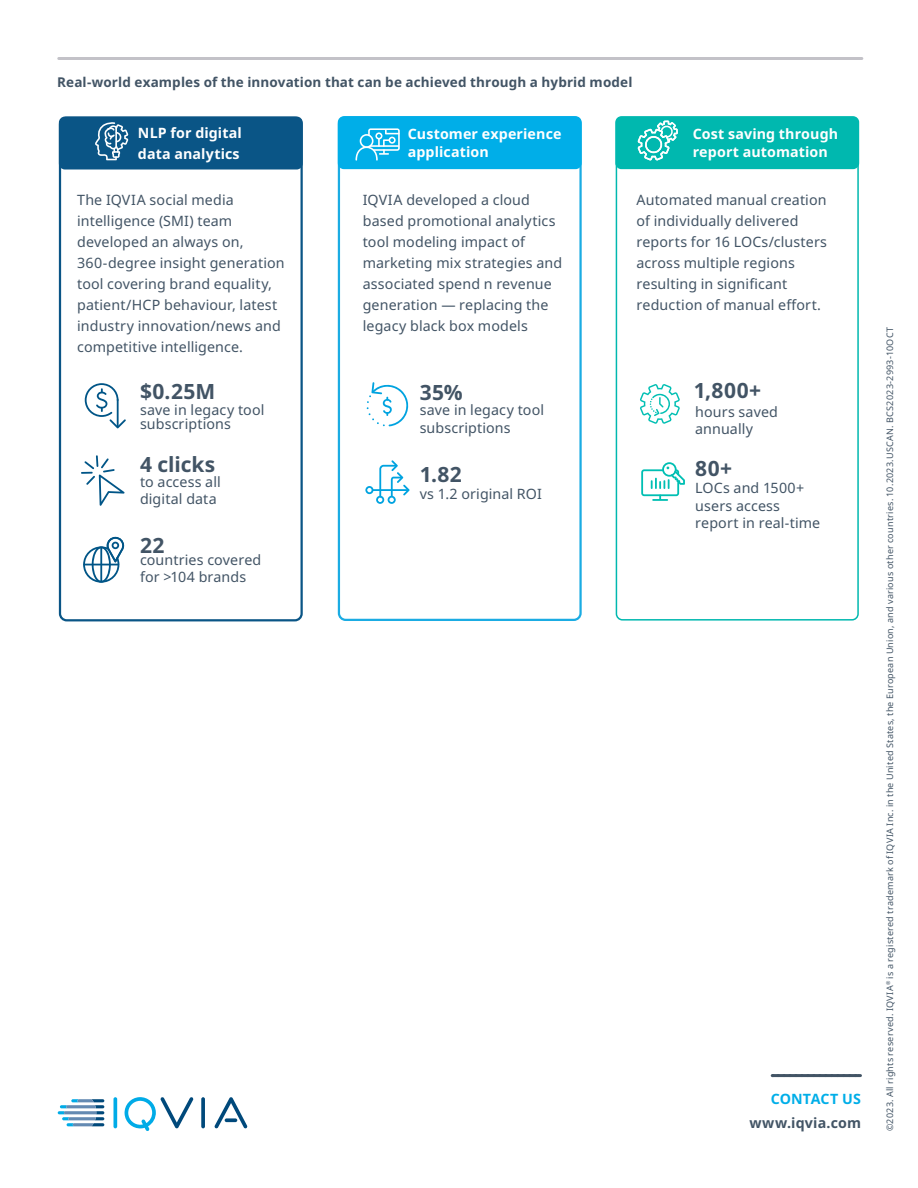
<style>
.page{position:relative;width:918px;height:1188px;background:#fff}
.page>*{position:absolute;margin:0;border:0;box-sizing:border-box;transform-origin:0 0}
.Body_copy_-_Space{font:700 21px "Noto Sans";letter-spacing:.015em;color:#425465}
.Body_copy_-_Space-2{font:14.25px/21px "Noto Sans";letter-spacing:.01em;color:#425465}
.Body_copy_-_Space-3{font:700 14.25px/18px "Noto Sans";letter-spacing:.01em;color:#fff}
.Contact_body_copy{font:700 14.25px "Noto Sans";letter-spacing:.015em;color:#425465}
.Contact_us{font:700 14.25px "Noto Sans";letter-spacing:.01em;color:#00aee8}
.Chart_headline{font:700 13.5px "Noto Sans";letter-spacing:.01em;color:#425465}
.Copyright{font:9px "Noto Sans";letter-spacing:.025em;color:#425465}
</style>
<div class="page">
<svg style="left:772px;top:1074px;width:88px;height:3px"></svg>
<hr style="left:59px;top:57px;width:803px;height:3px;background:#c3c2c8">
<div style="left:616px;top:117px;width:243px;height:504px;border:2px solid #00b8af;border-radius:6px"></div>
<div style="left:615px;top:116px;width:244px;height:53px;background:#00b8af;border-radius:6px"></div>
<div style="left:338px;top:116px;width:244px;height:505px;border:2px solid #1bace3;border-radius:7px"></div>
<div style="left:338px;top:116px;width:244px;height:53px;background:#00aee8;border-radius:6px"></div>
<div style="left:59px;top:117px;width:244px;height:504px;border:2px solid #0a5586;border-radius:7px"></div>
<div style="left:59px;top:117px;width:244px;height:53px;background:#0a5586;border-radius:6px"></div>
<svg style="left:85px;top:383px;width:41px;height:45px"></svg>
<svg style="left:81px;top:455px;width:44px;height:51px"></svg>
<svg style="left:83px;top:537px;width:41px;height:46px"></svg>
<svg style="left:367px;top:382px;width:42px;height:44px"></svg>
<svg style="left:365px;top:460px;width:45px;height:44px"></svg>
<svg style="left:641px;top:462px;width:44px;height:39px"></svg>
<svg style="left:640px;top:384px;width:40px;height:40px"></svg>
<svg style="left:95px;top:122px;width:33px;height:38px"></svg>
<svg style="left:355px;top:128px;width:45px;height:33px"></svg>
<svg style="left:638px;top:121px;width:40px;height:40px"></svg>
<svg style="left:113px;top:1097px;width:4px;height:31px"></svg>
<svg style="left:201px;top:1097px;width:4px;height:31px"></svg>
<svg style="left:124px;top:1097px;width:70px;height:34px"></svg>
<svg style="left:214px;top:1097px;width:34px;height:32px"></svg>
<svg style="left:58px;top:1099px;width:46px;height:27px"></svg>
<p class="Chart_headline" style="left:57px;top:73px;width:577px">Real-world examples of the innovation that can be achieved through a hybrid model</p>
<p class="Body_copy_-_Space-3" style="left:138px;top:123px;width:105px;line-height:21px">NLP for digital data analytics</p>
<p class="Body_copy_-_Space-3" style="left:408px;top:126px;width:155px">Customer experience application</p>
<p class="Body_copy_-_Space-3" style="left:693px;top:126px;width:147px">Cost saving through report automation</p>
<p class="Body_copy_-_Space-2" style="left:363px;top:189px;width:201px">IQVIA developed a cloud based promotional analytics tool modeling impact of marketing mix strategies and associated spend n revenue generation — replacing the legacy black box models</p>
<p class="Body_copy_-_Space-2" style="left:637px;top:189px;width:192px">Automated manual creation of individually delivered reports for 16 LOCs/clusters across multiple regions resulting in significant reduction of manual effort.</p>
<p class="Body_copy_-_Space-2" style="left:77px;top:190px;width:209px">The IQVIA social media intelligence (SMI) team developed an always on,<br>360-degree insight generation tool covering brand equality, patient/HCP behaviour, latest industry innovation/news and competitive intelligence.</p>
<p class="Body_copy_-_Space" style="left:140px;top:376px;width:77px">$0.25M</p>
<p class="Body_copy_-_Space" style="left:420px;top:377px;width:45px">35%</p>
<p class="Body_copy_-_Space" style="left:694px;top:375px;width:69px">1,800+</p>
<p class="Body_copy_-_Space-2" style="left:140px;top:403px;width:126px;line-height:14.1px">save in legacy tool subscriptions</p>
<p class="Body_copy_-_Space-2" style="left:420px;top:402px;width:126px;line-height:17.1px">save in legacy tool subscriptions</p>
<p class="Body_copy_-_Space-2" style="left:695px;top:404px;width:84px;line-height:17.1px">hours saved annually</p>
<p class="Body_copy_-_Space" style="left:140px;top:449px;width:77px">4 clicks</p>
<p class="Body_copy_-_Space-2" style="left:140px;top:474px;width:82px;line-height:17.1px">to access all digital data</p>
<p class="Body_copy_-_Space" style="left:140px;top:531px;width:26px">22</p>
<p class="Body_copy_-_Space-2" style="left:140px;top:552px;width:123px;line-height:17.1px">countries covered for &gt;104 brands</p>
<p class="Body_copy_-_Space" style="left:420px;top:460px;width:44px">1.82</p>
<p class="Body_copy_-_Space" style="left:695px;top:454px;width:38px">80+</p>
<p class="Body_copy_-_Space-2" style="left:420px;top:484px;width:124px">vs 1.2 original ROI</p>
<p class="Body_copy_-_Space-2" style="left:695px;top:480px;width:127px;line-height:17.1px">LOCs and 1500+ users access report in real-time</p>
<p class="Contact_us" style="left:771px;top:1089px;width:92px">CONTACT US</p>
<p class="Contact_body_copy" style="left:749px;top:1113px;width:113px">www.iqvia.com</p>
<p class="Copyright" style="left:884px;top:1131px;width:805px;rotate:-90deg">©2023. All rights reserved. IQVIA<sup>®</sup> is a registered trademark of IQVIA Inc. in the United States, the European Union, and various other countries. 10.2023.USCAN. BCS2023-2993-10OCT</p>
</div>
